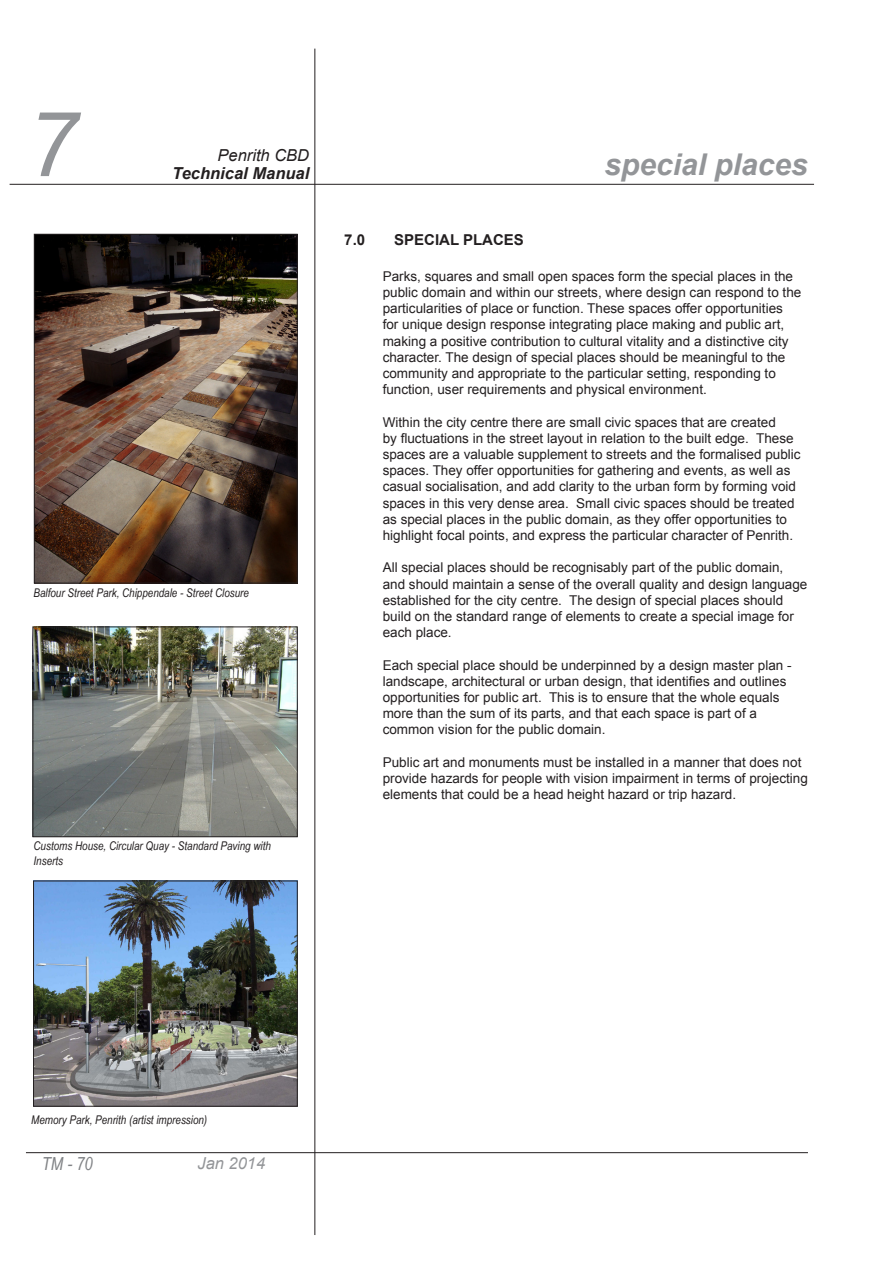
<style>
.page{position:relative;width:893px;height:1263px;background:#fff}
.page>*{position:absolute;margin:0;border:0;box-sizing:border-box;transform-origin:0 0}
.t1{font:italic 90px "Arial";color:#939598}
.t2{font:italic 700 30px "Arial";color:#939598}
.t3{font:italic 18px "Arial Narrow";color:#808285}
.t4{font:italic 700 16.5px "Arial";color:#231f20}
.t5{font:italic 16.5px "Arial";color:#231f20}
.t6{font:italic 16.5px "Arial";color:#939598}
.heading___no___break{font:700 15px "Arial";color:#231f20}
.body{font:13.5px/16.2px "Arial";color:#231f20}
.t7{font:italic 12px/14.4px "Arial Narrow";color:#231f20}
</style>
<div class="page">
<hr style="left:10px;top:184px;width:804px;height:1px;background:#231f20">
<hr style="left:315px;top:49px;width:1px;height:1186px;background:#231f20">
<hr style="left:26px;top:1152px;width:782px;height:1px;background:#231f20">
<img style="left:35px;top:628px;width:261px;height:207px">
<div style="left:33px;top:626px;width:265px;height:211px;border:1px solid #231f20"></div>
<img style="left:36px;top:236px;width:260px;height:345px">
<div style="left:34px;top:234px;width:264px;height:349px;border:1px solid #231f20"></div>
<img style="left:35px;top:882px;width:261px;height:222px">
<div style="left:33px;top:880px;width:265px;height:226px;border:1px solid #231f20"></div>
<p class="t1" style="left:28px;top:86px;width:52px">7</p>
<p class="t5" style="left:218px;top:145px;width:93px">Penrith CBD</p>
<p class="t4" style="left:172px;top:163px;width:138px">Technical Manual</p>
<p class="t7" style="left:34px;top:585px;width:217px">Balfour Street Park, Chippendale - Street Closure</p>
<p class="t7" style="left:34px;top:839px;width:239px">Customs House, Circular Quay - Standard Paving with<br>Inserts</p>
<p class="t2" style="left:604px;top:145px;width:205px">special places</p>
<p class="heading___no___break" style="left:344px;top:230px;width:22px">7.0</p>
<p class="heading___no___break" style="left:394px;top:230px;width:131px">SPECIAL PLACES</p>
<p class="body" style="left:383px;top:268px;width:420px">Parks, squares and small open spaces form the special places in the public domain and within our streets, where design can respond to the particularities of place or function. These spaces offer opportunities for unique design response integrating place making and public art, making a positive contribution to cultural vitality and a distinctive city character. The design of special places should be meaningful to the community and appropriate to the particular setting, responding to function, user requirements and physical environment.</p>
<p class="body" style="left:383px;top:414px;width:419px">Within the city centre there are small civic spaces that are created<br>by fluctuations in the street layout in relation to the built edge. These spaces are a valuable supplement to streets and the formalised public spaces. They offer opportunities for gathering and events, as well as casual socialisation, and add clarity to the urban form by forming void spaces in this very dense area. Small civic spaces should be treated as special places in the public domain, as they offer opportunities to highlight focal points, and express the particular character of Penrith.</p>
<p class="body" style="left:383px;top:560px;width:426px">All special places should be recognisably part of the public domain, and should maintain a sense of the overall quality and design language established for the city centre. The design of special places should build on the standard range of elements to create a special image for each place.</p>
<p class="body" style="left:383px;top:657px;width:410px">Each special place should be underpinned by a design master plan - landscape, architectural or urban design, that identifies and outlines opportunities for public art. This is to ensure that the whole equals more than the sum of its parts, and that each space is part of a common vision for the public domain.</p>
<p class="body" style="left:383px;top:754px;width:427px">Public art and monuments must be installed in a manner that does not provide hazards for people with vision impairment in terms of projecting elements that could be a head height hazard or trip hazard.</p>
<p class="t7" style="left:31px;top:1112px;width:178px">Memory Park, Penrith (artist impression)</p>
<p class="t3" style="left:42px;top:1151px;width:52px">TM - 70</p>
<p class="t6" style="left:197px;top:1152px;width:69px">Jan 2014</p>
</div>
